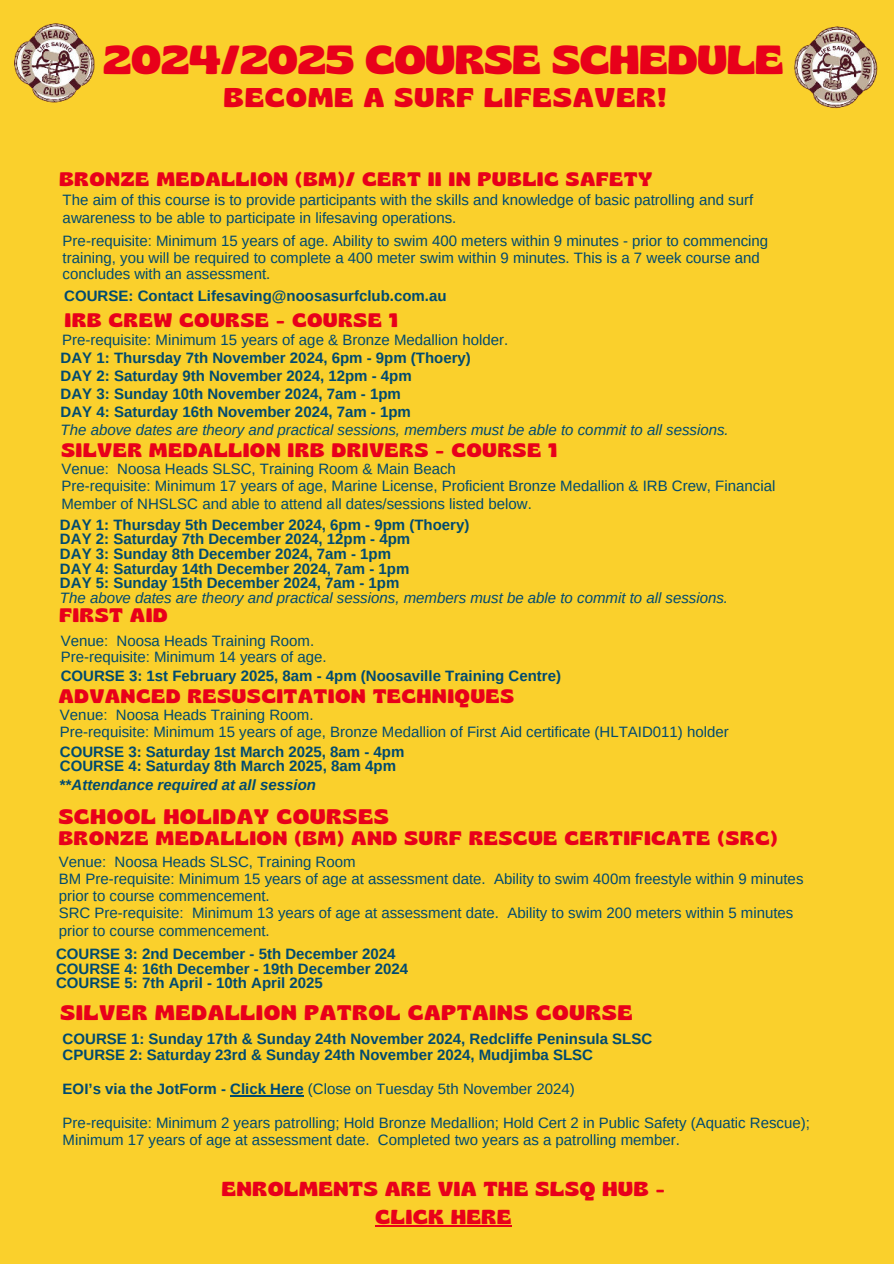
<style>
.page{position:relative;width:894px;height:1264px;background:#fff}
.page>*{position:absolute;margin:0;border:0;box-sizing:border-box;transform-origin:0 0}
.t1{font:700 40.5px "Gliker";color:#e8001a}
.t2{font:700 27px "Gliker";letter-spacing:.05em;color:#e8001a}
.t3{font:700 21px "Gliker";letter-spacing:.05em;color:#e8001a}
.t4{font:700 20.25px/28.2px "Gliker";letter-spacing:.04em;color:#e8001a;text-align:center}
.t5{font:700 19.5px "Gliker";letter-spacing:.05em;color:#e8001a}
.t6{font:15px/16.8px "Arimo";color:#004a70}
.t7{font:700 15px/14.7px "Arimo";color:#004a70}
.t8{font:italic 15px "Arimo";color:#004a70}
.t9{font:italic 700 15px "Arimo";color:#004a70}
.s1{font-style:normal}
.s2{font-weight:700}
</style>
<div class="page">
<div style="left:0;top:0;width:893px;height:1263px;background:#fad02c"></div>
<img style="left:794px;top:26px;width:84px;height:82px">
<img style="left:14px;top:23px;width:81px;height:80px">
<hr style="left:375px;top:1224px;width:137px;height:2px;background:#e8001a">
<hr style="left:230px;top:1095px;width:73px;height:1px;background:#004a70">
<h1 class="t1" style="left:103px;top:35px;width:681px">2024/2025 COURSE SCHEDULE</h1>
<h2 class="t2" style="left:224px;top:82px;width:443px">BECOME A SURF LIFESAVER!</h2>
<h3 class="t5" style="left:59px;top:168px;width:594px">BRONZE MEDALLION (BM)/ CERT II IN PUBLIC SAFETY</h3>
<p class="t6" style="left:63px;top:191px;width:692px;line-height:18px">The aim of this course is to provide participants with the skills and knowledge of basic patrolling and surf awareness to be able to participate in lifesaving operations.</p>
<p class="t6" style="left:63px;top:232px;width:706px">Pre-requisite: Minimum 15 years of age. Ability to swim 400 meters within 9 minutes - prior to commencing training, you will be required to complete a 400 meter swim within 9 minutes. This is a 7 week course and concludes with an assessment.</p>
<h3 class="t5" style="left:65px;top:309px;width:334px">IRB CREW COURSE - COURSE 1</h3>
<p class="t6" style="left:62px;top:332px;width:447px">Pre-requisite: Minimum 15 years of age &amp; Bronze Medallion holder.</p>
<p class="t7" style="left:61px;top:349px;width:411px;line-height:18px">DAY 1: Thursday 7th November 2024, 6pm - 9pm (Thoery)<br>DAY 2: Saturday 9th November 2024, 12pm - 4pm<br>DAY 3: Sunday 10th November 2024, 7am - 1pm<br>DAY 4: Saturday 16th November 2024, 7am - 1pm</p>
<p class="t8" style="left:61px;top:419px;width:669px">The above dates are theory and practical sessions, members must be able to commit to all sessions.</p>
<p class="t7" style="left:64px;top:289px;width:384px">COURSE: Contact Lifesaving@noosasurfclub.com.au</p>
<h3 class="t5" style="left:61px;top:438px;width:497px">SILVER MEDALLION IRB DRIVERS - COURSE 1</h3>
<p class="t6" style="left:61px;top:460px;width:715px;line-height:17.4px">Venue: Noosa Heads SLSC, Training Room &amp; Main Beach<br>Pre-requisite: Minimum 17 years of age, Marine License, Proficient Bronze Medallion &amp; IRB Crew, Financial<br>Member of NHSLSC and able to attend all dates/sessions listed below.</p>
<p class="t7" style="left:60px;top:517px;width:411px">DAY 1: Thursday 5th December 2024, 6pm - 9pm (Thoery)<br>DAY 2: Saturday 7th December 2024, 12pm - 4pm<br>DAY 3: Sunday 8th December 2024, 7am - 1pm<br>DAY 4: Saturday 14th December 2024, 7am - 1pm<br>DAY 5: Sunday 15th December 2024, 7am - 1pm</p>
<p class="t8" style="left:60px;top:587px;width:669px">The above dates are theory and practical sessions, members must be able to commit to all sessions.</p>
<h3 class="t5" style="left:59px;top:603px;width:110px">FIRST AID</h3>
<p class="t6" style="left:61px;top:632px;width:267px">Venue: Noosa Heads Training Room.<br>Pre-requisite: Minimum 14 years of age.</p>
<p class="t7" style="left:61px;top:668px;width:501px">COURSE 3: 1st February 2025, 8am - 4pm (Noosaville Training Centre)</p>
<h3 class="t5" style="left:59px;top:684px;width:457px">ADVANCED RESUSCITATION TECHNIQUES</h3>
<p class="t6" style="left:60px;top:706px;width:670px">Venue: Noosa Heads Training Room.<br>Pre-requisite: Minimum 15 years of age, Bronze Medallion of First Aid certificate (HLTAID011) holder</p>
<p class="t7" style="left:60px;top:744px;width:346px">COURSE 3: Saturday 1st March 2025, 8am - 4pm<br>COURSE 4: Saturday 8th March 2025, 8am 4pm</p>
<p class="t9" style="left:60px;top:774px;width:257px"><span class="s1">**</span>Attendance required at all session</p>
<h3 class="t3" style="left:59px;top:803px;width:331px">SCHOOL HOLIDAY COURSES</h3>
<h3 class="t5" style="left:59px;top:826px;width:720px">BRONZE MEDALLION (BM) AND SURF RESCUE CERTIFICATE (SRC)</h3>
<p class="t6" style="left:59px;top:853px;width:746px">Venue: Noosa Heads SLSC, Training Room<br>BM Pre-requisite: Minimum 15 years of age at assessment date. Ability to swim 400m freestyle within 9 minutes prior to course commencement.<br>SRC Pre-requisite: Minimum 13 years of age at assessment date. Ability to swim 200 meters within 5 minutes prior to course commencement.</p>
<p class="t7" style="left:56px;top:946px;width:353px">COURSE 3: 2nd December - 5th December 2024<br>COURSE 4: 16th December - 19th December 2024<br>COURSE 5: 7th April - 10th April 2025</p>
<h3 class="t3" style="left:61px;top:1000px;width:573px">SILVER MEDALLION PATROL CAPTAINS COURSE</h3>
<p class="t7" style="left:63px;top:1030px;width:591px;line-height:16.8px">COURSE 1: Sunday 17th &amp; Sunday 24th November 2024, Redcliffe Peninsula SLSC<br>CPURSE 2: Saturday 23rd &amp; Sunday 24th November 2024, Mudjimba SLSC</p>
<p class="t6" style="left:63px;top:1080px;width:513px"><span class="s2">EOI’s via the JotForm - Click Here</span> (Close on Tuesday 5th November 2024)</p>
<p class="t6" style="left:63px;top:1114px;width:748px">Pre-requisite: Minimum 2 years patrolling; Hold Bronze Medallion; Hold Cert 2 in Public Safety (Aquatic Rescue);<br>Minimum 17 years of age at assessment date. Completed two years as a patrolling member.</p>
<h3 class="t4" style="left:222px;top:1175px;width:444px">ENROLMENTS ARE VIA THE SLSQ HUB -<br>CLICK HERE</h3>
</div>
